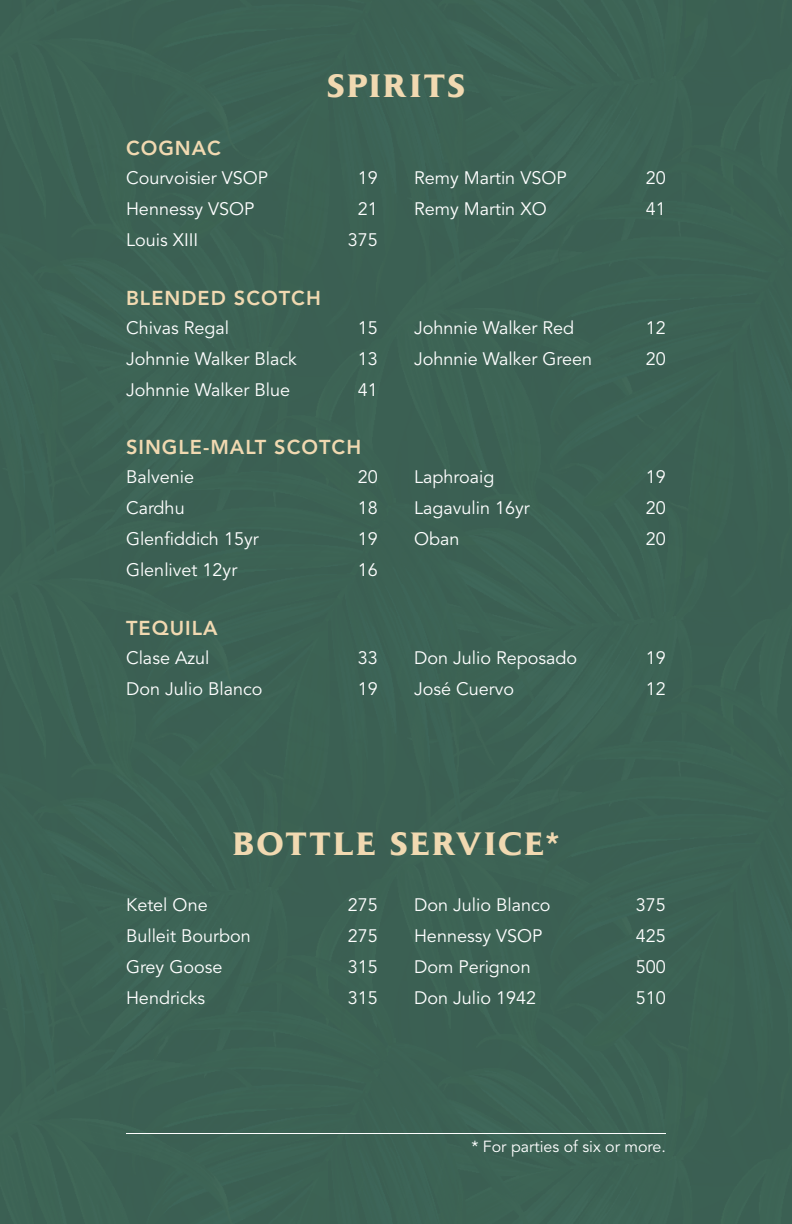
<style>
.page{position:relative;width:792px;height:1224px;background:#3c6254}
.page>*{position:absolute;margin:0;border:0;box-sizing:border-box;transform-origin:0 0}
.t1{font:700 32px "Daily News BQ";letter-spacing:.08em;color:#f1d9b1}
.Menu_item{font:800 20px "Avenir LT Std";letter-spacing:.05em;color:#f1d9b1}
.items{font:18px "Avenir LT Std";color:#fff}
.Fine_print{font:16px "Avenir LT Std";color:#fff}
</style>
<div class="page">
<hr style="left:126px;top:1133px;width:540px;height:1px;background:#fff">
<p class="t1" style="left:327px;top:66px;width:140px">SPIRITS</p>
<p class="Menu_item" style="left:126px;top:136px;width:96px">COGNAC</p>
<p class="items" style="left:126px;top:168px;width:144px">Courvoisier VSOP</p>
<p class="items" style="left:358px;top:168px;width:22px">19</p>
<p class="items" style="left:126px;top:199px;width:130px">Hennessy VSOP</p>
<p class="items" style="left:358px;top:199px;width:22px">21</p>
<p class="items" style="left:126px;top:230px;width:74px">Louis XIII</p>
<p class="items" style="left:348px;top:230px;width:32px">375</p>
<p class="Menu_item" style="left:126px;top:286px;width:196px">BLENDED SCOTCH</p>
<p class="items" style="left:126px;top:317px;width:105px">Chivas Regal</p>
<p class="items" style="left:358px;top:317px;width:22px">15</p>
<p class="items" style="left:126px;top:348px;width:172px">Johnnie Walker Black</p>
<p class="items" style="left:358px;top:348px;width:22px">13</p>
<p class="items" style="left:126px;top:379px;width:166px">Johnnie Walker Blue</p>
<p class="items" style="left:358px;top:379px;width:22px">41</p>
<p class="Menu_item" style="left:126px;top:436px;width:237px">SINGLE-MALT SCOTCH</p>
<p class="items" style="left:126px;top:467px;width:70px">Balvenie</p>
<p class="items" style="left:358px;top:467px;width:22px">20</p>
<p class="items" style="left:126px;top:498px;width:60px">Cardhu</p>
<p class="items" style="left:358px;top:498px;width:22px">18</p>
<p class="items" style="left:126px;top:529px;width:134px">Glenfiddich 15yr</p>
<p class="items" style="left:358px;top:529px;width:22px">19</p>
<p class="items" style="left:126px;top:560px;width:113px">Glenlivet 12yr</p>
<p class="items" style="left:358px;top:560px;width:22px">16</p>
<p class="Menu_item" style="left:126px;top:616px;width:93px">TEQUILA</p>
<p class="items" style="left:126px;top:647px;width:85px">Clase Azul</p>
<p class="items" style="left:358px;top:647px;width:22px">33</p>
<p class="items" style="left:126px;top:678px;width:138px">Don Julio Blanco</p>
<p class="items" style="left:358px;top:678px;width:22px">19</p>
<p class="items" style="left:414px;top:168px;width:154px">Remy Martin VSOP</p>
<p class="items" style="left:646px;top:168px;width:22px">20</p>
<p class="items" style="left:414px;top:199px;width:134px">Remy Martin XO</p>
<p class="items" style="left:646px;top:199px;width:22px">41</p>
<p class="items" style="left:414px;top:317px;width:162px">Johnnie Walker Red</p>
<p class="items" style="left:646px;top:317px;width:22px">12</p>
<p class="items" style="left:414px;top:348px;width:180px">Johnnie Walker Green</p>
<p class="items" style="left:646px;top:348px;width:22px">20</p>
<p class="items" style="left:414px;top:467px;width:82px">Laphroaig</p>
<p class="items" style="left:646px;top:467px;width:22px">19</p>
<p class="items" style="left:414px;top:498px;width:117px">Lagavulin 16yr</p>
<p class="items" style="left:646px;top:498px;width:22px">20</p>
<p class="items" style="left:414px;top:529px;width:47px">Oban</p>
<p class="items" style="left:646px;top:529px;width:22px">20</p>
<p class="items" style="left:414px;top:647px;width:165px">Don Julio Reposado</p>
<p class="items" style="left:646px;top:647px;width:22px">19</p>
<p class="items" style="left:414px;top:678px;width:102px">José Cuervo</p>
<p class="items" style="left:646px;top:678px;width:22px">12</p>
<p class="t1" style="left:233px;top:824px;width:328px">BOTTLE SERVICE*</p>
<p class="items" style="left:126px;top:895px;width:83px">Ketel One</p>
<p class="items" style="left:348px;top:895px;width:32px">275</p>
<p class="items" style="left:126px;top:926px;width:126px">Bulleit Bourbon</p>
<p class="items" style="left:348px;top:926px;width:32px">275</p>
<p class="items" style="left:126px;top:957px;width:98px">Grey Goose</p>
<p class="items" style="left:348px;top:957px;width:32px">315</p>
<p class="items" style="left:126px;top:988px;width:81px">Hendricks</p>
<p class="items" style="left:348px;top:988px;width:32px">315</p>
<p class="items" style="left:414px;top:895px;width:138px">Don Julio Blanco</p>
<p class="items" style="left:636px;top:895px;width:32px">375</p>
<p class="items" style="left:414px;top:926px;width:130px">Hennessy VSOP</p>
<p class="items" style="left:636px;top:926px;width:32px">425</p>
<p class="items" style="left:414px;top:957px;width:118px">Dom Perignon</p>
<p class="items" style="left:636px;top:957px;width:32px">500</p>
<p class="items" style="left:414px;top:988px;width:124px">Don Julio 1942</p>
<p class="items" style="left:636px;top:988px;width:32px">510</p>
<p class="Fine_print" style="left:471px;top:1137px;width:196px">* For parties of six or more.</p>
</div>
